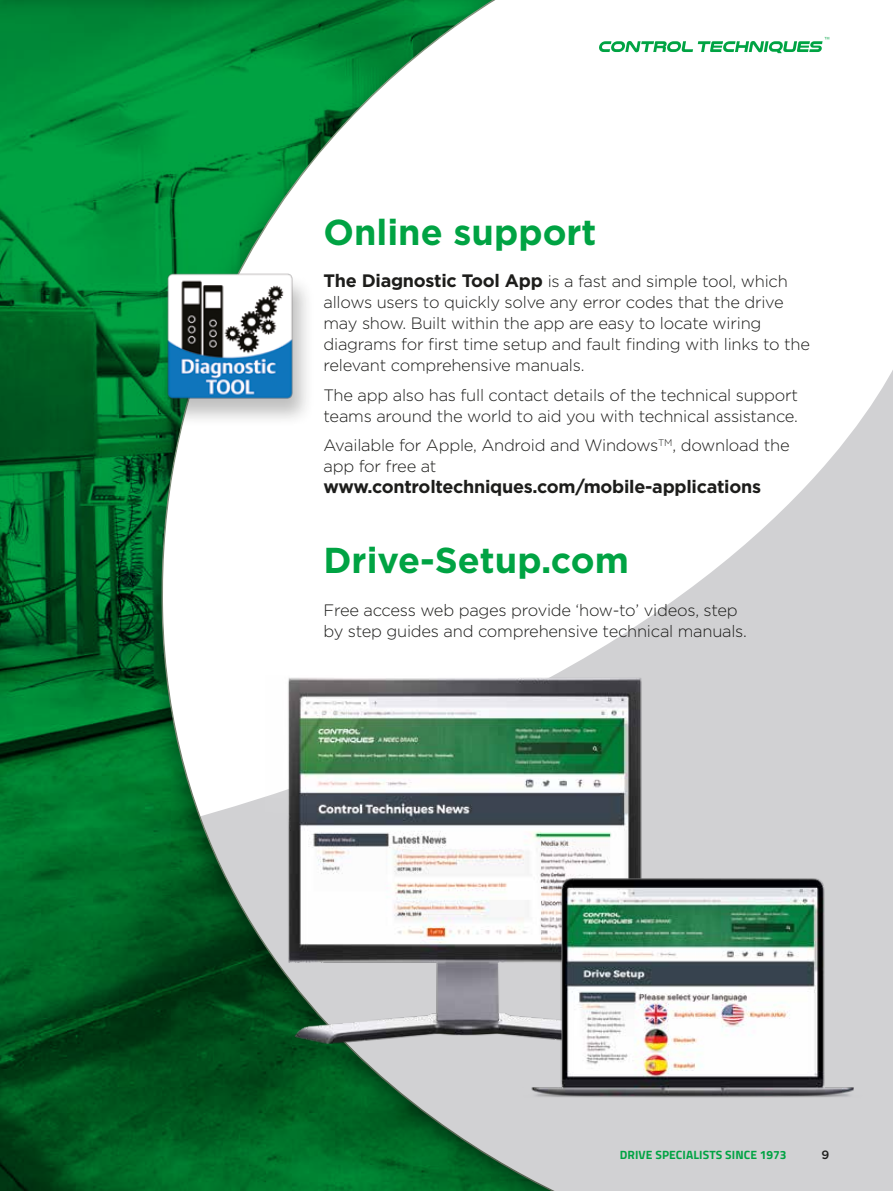
<style>
.page{position:relative;width:893px;height:1191px;background:#fff}
.page>*{position:absolute;margin:0;border:0;box-sizing:border-box;transform-origin:0 0}
.t1{font:700 36px "Gotham";color:#00a343}
.t2{font:700 18px "Gotham";letter-spacing:-.015em;color:#1d1d1b}
.t3{font:300 16.5px/21px "Gotham";letter-spacing:-.015em;color:#1d1d1b}
.t4{font:700 12px "Titillium Web";letter-spacing:.01em;color:#00a343}
.t5{font:500 12px "Gotham";color:#1d1d1b}
.s1{font-weight:700;font-size:18px}
</style>
<div class="page">
<svg style="left:614px;top:37px;width:215px;height:16px"></svg>
<svg style="left:614px;top:370px;width:279px;height:821px;fill:#d1d1d3"></svg>
<div style="left:0;top:0;width:613px;height:1191px;background:#1d1d1b;opacity:.75"></div>
<div style="left:161px;top:274px;width:154px;height:153px;background:#1d1d1b;opacity:.28"></div>
<img style="left:166px;top:271px;width:129px;height:129px">
<img style="left:265px;top:675px;width:399px;height:371px">
<img style="left:497px;top:863px;width:396px;height:260px">
<h1 class="t1" style="left:323px;top:211px;width:275px">Online support</h1>
<p class="t3" style="left:323px;top:270px;width:488px"><span class="s1">The Diagnostic Tool App</span> is a fast and simple tool, which allows users to quickly solve any error codes that the drive may show. Built within the app are easy to locate wiring diagrams for first time setup and fault finding with links to the relevant comprehensive manuals.</p>
<p class="t3" style="left:323px;top:384px;width:476px">The app also has full contact details of the technical support teams around the world to aid you with technical assistance.</p>
<p class="t3" style="left:323px;top:434px;width:468px">Available for Apple, Android and Windows<sup>TM</sup>, download the app for free at</p>
<p class="t2" style="left:323px;top:476px;width:439px">www.controltechniques.com/mobile-applications</p>
<h1 class="t1" style="left:323px;top:540px;width:307px">Drive-Setup.com</h1>
<p class="t3" style="left:323px;top:599px;width:425px">Free access web pages provide ‘how-to’ videos, step by step guides and comprehensive technical manuals.</p>
<p class="t4" style="left:620px;top:1145px;width:168px">DRIVE SPECIALISTS SINCE 1973</p>
<p class="t5" style="left:821px;top:1147px;width:9px">9</p>
</div>
